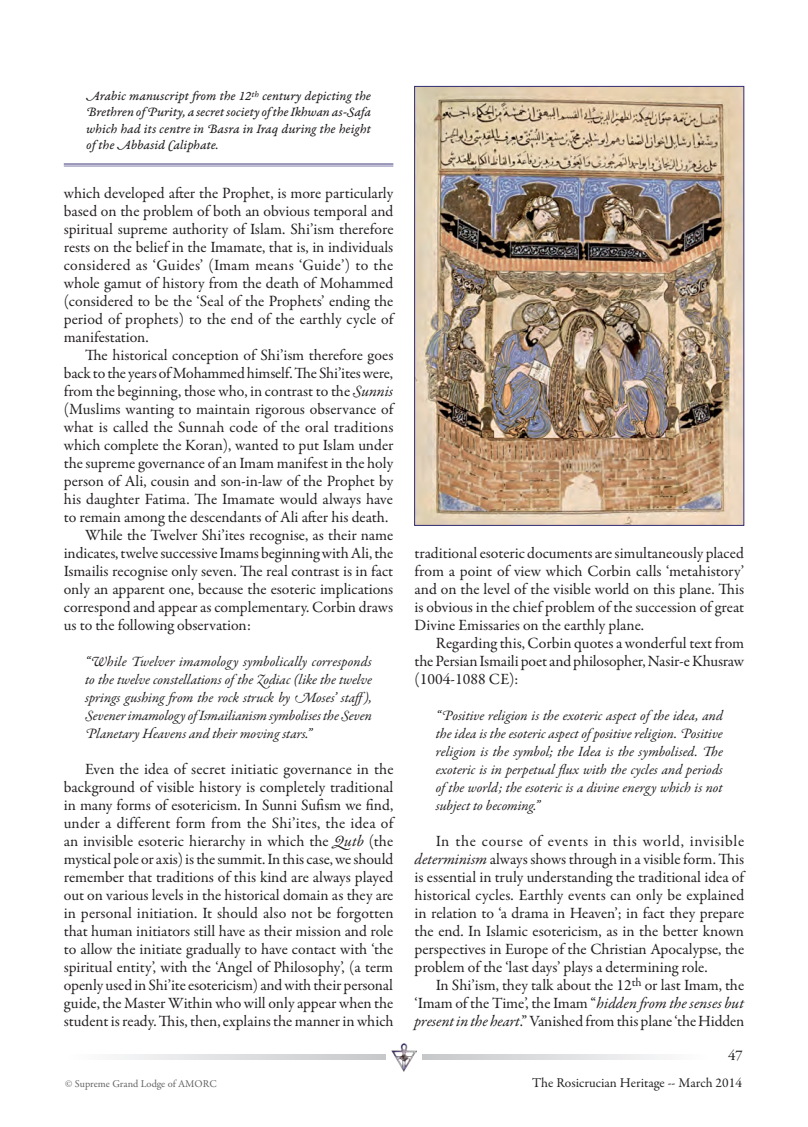
<style>
.page{position:relative;width:808px;height:1127px;background:#fff}
.page>*{position:absolute;margin:0;border:0;box-sizing:border-box;transform-origin:0 0}
.t1{font:15.75px/18px "Garamond Premr Pro";letter-spacing:-.005em;color:#231f20;text-align:justify}
.t2{font:15px "Garamond Premr Pro";color:#231f20}
.t3{font:italic 14.25px/18px "Garamond Premr Pro";letter-spacing:-.005em;color:#231f20;text-align:justify}
.t4{font:13.5px/16.5px "Garamond Premr Pro It Capt";color:#231f20;text-align:justify}
.t5{font:13.5px "Garamond Premr Pro";color:#231f20}
.t6{font:10.5px "Garamond Premr Pro";color:#636366}
.s1{font-style:italic}
</style>
<div class="page">
<img style="left:392px;top:1043px;width:24px;height:28px">
<svg style="left:422px;top:1054px;width:241px;height:5px"></svg>
<svg style="left:119px;top:1054px;width:267px;height:5px"></svg>
<img style="left:416px;top:88px;width:326px;height:436px">
<div style="left:414px;top:86px;width:330px;height:440px;border:1px solid #312c74"></div>
<hr style="left:64px;top:163px;width:329px;height:2px;background:#312c74">
<hr style="left:64px;top:166px;width:329px;height:1px;background:#312c74">
<p class="t4" style="left:86px;top:88px;width:286px">Arabic manuscript from the 12<sup>th</sup> century depicting the Brethren of Purity, a secret society of the Ikhwan as-Safa which had its centre in Basra in Iraq during the height of the Abbasid Caliphate.</p>
<p class="t1" style="left:64px;top:184px;width:331px">which developed after the Prophet, is more particularly based on the problem of both an obvious temporal and spiritual supreme authority of Islam. Shi’ism therefore rests on the belief in the Imamate, that is, in individuals considered as ‘Guides’ (Imam means ‘Guide’) to the whole gamut of history from the death of Mohammed (considered to be the ‘Seal of the Prophets’ ending the period of prophets) to the end of the earthly cycle of manifestation.</p>
<p class="t1" style="left:85px;top:346px;width:310px">The historical conception of Shi’ism therefore goes</p>
<p class="t1" style="left:64px;top:364px;width:331px">back to the years of Mohammed himself. The Shi’ites were,</p>
<p class="t1" style="left:64px;top:382px;width:331px">from the beginning, those who, in contrast to the <span class="s1">Sunnis</span></p>
<p class="t1" style="left:64px;top:400px;width:331px">(Muslims wanting to maintain rigorous observance of</p>
<p class="t1" style="left:64px;top:418px;width:331px">what is called the Sunnah code of the oral traditions</p>
<p class="t1" style="left:64px;top:436px;width:331px">which complete the Koran), wanted to put Islam under</p>
<p class="t1" style="left:64px;top:454px;width:331px">the supreme governance of an Imam manifest in the holy</p>
<p class="t1" style="left:64px;top:472px;width:331px">person of Ali, cousin and son-in-law of the Prophet by</p>
<p class="t1" style="left:64px;top:490px;width:331px">his daughter Fatima. The Imamate would always have</p>
<p class="t1" style="left:64px;top:508px;width:326px">to remain among the descendants of Ali after his death.</p>
<p class="t1" style="left:85px;top:526px;width:310px">While the Twelver Shi’ites recognise, as their name</p>
<p class="t1" style="left:64px;top:544px;width:331px">indicates, twelve successive Imams beginning with Ali, the</p>
<p class="t1" style="left:64px;top:562px;width:331px">Ismailis recognise only seven. The real contrast is in fact</p>
<p class="t1" style="left:64px;top:580px;width:331px">only an apparent one, because the esoteric implications</p>
<p class="t1" style="left:64px;top:598px;width:331px">correspond and appear as complementary. Corbin draws</p>
<p class="t1" style="left:64px;top:616px;width:189px">us to the following observation:</p>
<p class="t3" style="left:85px;top:653px;width:289px">“While Twelver imamology symbolically corresponds to the twelve constellations of the Zodiac (like the twelve springs gushing from the rock struck by Moses’ staff), Sevener imamology of Ismailianism symbolises the Seven Planetary Heavens and their moving stars.”</p>
<p class="t1" style="left:64px;top:760px;width:331px;text-indent:21px">Even the idea of secret initiatic governance in the background of visible history is completely traditional in many forms of esotericism. In Sunni Sufism we find, under a different form from the Shi’ites, the idea of an invisible esoteric hierarchy in which the <span class="s1">Qutb</span> (the mystical pole or axis) is the summit. In this case, we should remember that traditions of this kind are always played out on various levels in the historical domain as they are in personal initiation. It should also not be forgotten that human initiators still have as their mission and role to allow the initiate gradually to have contact with ‘the spiritual entity’, with the ‘Angel of Philosophy’, (a term openly used in Shi’ite esotericism) and with their personal guide, the Master Within who will only appear when the student is ready. This, then, explains the manner in which</p>
<p class="t1" style="left:415px;top:544px;width:331px">traditional esoteric documents are simultaneously placed from a point of view which Corbin calls ‘metahistory’ and on the level of the visible world on this plane. This is obvious in the chief problem of the succession of great Divine Emissaries on the earthly plane.</p>
<p class="t1" style="left:415px;top:634px;width:331px;text-indent:21px">Regarding this, Corbin quotes a wonderful text from the Persian Ismaili poet and philosopher, Nasir-e Khusraw (1004-1088 CE):</p>
<p class="t3" style="left:436px;top:707px;width:289px">“Positive religion is the exoteric aspect of the idea, and the idea is the esoteric aspect of positive religion. Positive religion is the symbol; the Idea is the symbolised. The exoteric is in perpetual flux with the cycles and periods of the world; the esoteric is a divine energy which is not subject to becoming.”</p>
<p class="t1" style="left:415px;top:832px;width:331px;text-indent:21px">In the course of events in this world, invisible <span class="s1">determinism</span> always shows through in a visible form. This is essential in truly understanding the traditional idea of historical cycles. Earthly events can only be explained in relation to ‘a drama in Heaven’; in fact they prepare the end. In Islamic esotericism, as in the better known perspectives in Europe of the Christian Apocalypse, the problem of the ‘last days’ plays a determining role.</p>
<p class="t1" style="left:415px;top:976px;width:331px;text-indent:21px">In Shi’ism, they talk about the 12<sup>th</sup> or last Imam, the ‘Imam of the Time’, the Imam “<span class="s1">hidden from the senses but present in the heart</span>.” Vanished from this plane ‘the Hidden</p>
<p class="t2" style="left:728px;top:1046px;width:16px">47</p>
<p class="t6" style="left:65px;top:1077px;width:153px">© Supreme Grand Lodge of AMORC</p>
<p class="t5" style="left:532px;top:1074px;width:211px">The Rosicrucian Heritage -- March 2014</p>
</div>
